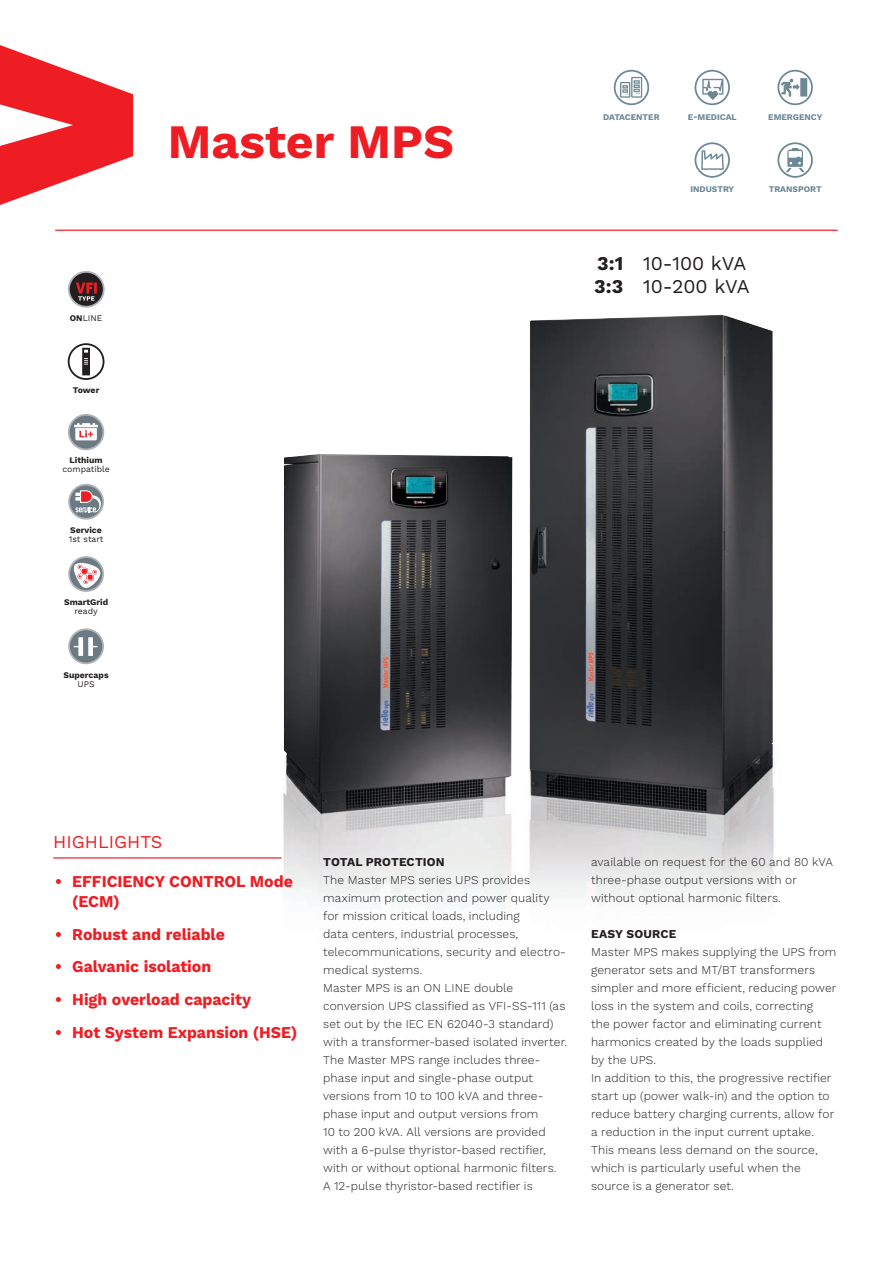
<style>
.page{position:relative;width:893px;height:1263px;background:#fff}
.page>*{position:absolute;margin:0;border:0;box-sizing:border-box;transform-origin:0 0}
.t1{font:700 48px "Work Sans";color:#ee1d23}
.t2{font:19.5px "Work Sans";color:#231f20}
.t3{font:18px "Work Sans";color:#ee1d23}
.t4{font:700 16.5px/19.8px "Work Sans";color:#ee1d23;scale:.96 1}
.t5{font:300 12px/18px "Work Sans";letter-spacing:.005em;color:#231f20}
.t6{font:700 12px "Work Sans";letter-spacing:.01em;color:#231f20}
.t7{font:700 8.7px "Work Sans";color:#6c8895}
.t8{font:700 8.7px "Work Sans";color:#231f20}
.t9{font:8.7px "Work Sans";color:#231f20}
.s1{font-weight:700}
</style>
<div class="page">
<svg style="left:0;top:45px;width:133px;height:160px"></svg>
<hr style="left:55px;top:230px;width:783px;height:1px;background:#ee1d23">
<hr style="left:53px;top:857px;width:247px;height:1px;background:#ee1d23">
<img style="left:528px;top:315px;width:248px;height:587px">
<img style="left:281px;top:454px;width:232px;height:447px">
<svg style="left:614px;top:70px;width:35px;height:35px"></svg>
<div style="left:616px;top:72px;width:31px;height:31px;background:#fff;border-radius:50%"></div>
<svg style="left:620px;top:77px;width:22px;height:21px"></svg>
<svg style="left:695px;top:70px;width:35px;height:35px"></svg>
<svg style="left:696px;top:72px;width:32px;height:31px"></svg>
<svg style="left:702px;top:79px;width:21px;height:21px"></svg>
<svg style="left:777px;top:70px;width:36px;height:35px"></svg>
<div style="left:779px;top:72px;width:32px;height:31px;background:#fff;border-radius:50%"></div>
<svg style="left:781px;top:78px;width:26px;height:19px"></svg>
<svg style="left:695px;top:142px;width:35px;height:36px"></svg>
<div style="left:696px;top:144px;width:32px;height:32px;background:#fff;border-radius:50%"></div>
<svg style="left:701px;top:150px;width:23px;height:20px"></svg>
<svg style="left:777px;top:142px;width:36px;height:36px"></svg>
<div style="left:779px;top:144px;width:32px;height:32px;background:#fff;border-radius:50%"></div>
<svg style="left:786px;top:148px;width:19px;height:24px"></svg>
<svg style="left:68px;top:271px;width:37px;height:37px"></svg>
<div style="left:70px;top:273px;width:33px;height:33px;background:#231f20;border-radius:50%"></div>
<svg style="left:76px;top:282px;width:21px;height:19px"></svg>
<svg style="left:68px;top:343px;width:36px;height:37px"></svg>
<svg style="left:68px;top:414px;width:36px;height:36px"></svg>
<div style="left:70px;top:416px;width:32px;height:32px;background:#6b7a83;border-radius:50%"></div>
<svg style="left:74px;top:423px;width:24px;height:17px"></svg>
<svg style="left:68px;top:484px;width:36px;height:36px"></svg>
<div style="left:70px;top:486px;width:32px;height:32px;background:#6b7a83;border-radius:50%"></div>
<svg style="left:75px;top:490px;width:29px;height:22px"></svg>
<svg style="left:68px;top:556px;width:36px;height:36px"></svg>
<div style="left:70px;top:558px;width:32px;height:32px;background:#6b7a83;border-radius:50%"></div>
<svg style="left:71px;top:560px;width:30px;height:30px"></svg>
<svg style="left:68px;top:628px;width:36px;height:36px"></svg>
<div style="left:70px;top:630px;width:32px;height:32px;background:#6b7a83;border-radius:50%"></div>
<svg style="left:74px;top:637px;width:24px;height:19px"></svg>
<p class="t1" style="left:168px;top:114px;width:288px">Master MPS</p>
<p class="t9" style="left:70px;top:312px;width:34px"><span class="s1">ON</span>LINE</p>
<p class="t8" style="left:73px;top:385px;width:28px">Tower</p>
<p class="t8" style="left:70px;top:455px;width:34px">Lithium</p>
<p class="t9" style="left:62px;top:464px;width:49px">compatible</p>
<p class="t8" style="left:70px;top:525px;width:33px">Service</p>
<p class="t9" style="left:69px;top:534px;width:36px">1st start</p>
<p class="t8" style="left:64px;top:597px;width:45px">SmartGrid</p>
<p class="t9" style="left:75px;top:606px;width:25px">ready</p>
<p class="t8" style="left:64px;top:670px;width:47px">Supercaps</p>
<p class="t9" style="left:78px;top:679px;width:19px">UPS</p>
<p class="t7" style="left:603px;top:112px;width:58px">DATACENTER</p>
<p class="t7" style="left:688px;top:112px;width:50px">E-MEDICAL</p>
<p class="t7" style="left:768px;top:112px;width:56px">EMERGENCY</p>
<p class="t7" style="left:690px;top:184px;width:45px">INDUSTRY</p>
<p class="t7" style="left:769px;top:184px;width:55px">TRANSPORT</p>
<p class="t2" style="left:597px;top:252px;width:150px"><span class="s1">3:1</span> 10-100 kVA</p>
<p class="t2" style="left:594px;top:275px;width:157px"><span class="s1">3:3</span> 10-200 kVA</p>
<h3 class="t3" style="left:53px;top:831px;width:110px">HIGHLIGHTS</h3>
<p class="t4" style="left:72px;top:873px;width:231px;text-indent:-17px">• EFFICIENCY CONTROL Mode (ECM)</p>
<p class="t4" style="left:55px;top:925px;width:178px">• Robust and reliable</p>
<p class="t4" style="left:55px;top:958px;width:164px">• Galvanic isolation</p>
<p class="t4" style="left:55px;top:990px;width:206px">• High overload capacity</p>
<p class="t4" style="left:55px;top:1023px;width:254px">• Hot System Expansion (HSE)</p>
<p class="t6" style="left:323px;top:855px;width:123px">TOTAL PROTECTION</p>
<p class="t5" style="left:323px;top:871px;width:244px">The Master MPS series UPS provides maximum protection and power quality for mission critical loads, including<br>data centers, industrial processes, telecommunications, security and electro&shy;medical systems.</p>
<p class="t5" style="left:323px;top:979px;width:245px">Master MPS is an ON LINE double conversion UPS classified as VFI-SS-111 (as set out by the IEC EN 62040-3 standard) with a transformer-based isolated inverter.</p>
<p class="t5" style="left:323px;top:1051px;width:235px">The Master MPS range includes three&shy;phase input and single-phase output versions from 10 to 100 kVA and three&shy;phase input and output versions from<br>10 to 200 kVA. All versions are provided with a 6-pulse thyristor-based rectifier, with or without optional harmonic filters.<br>A 12-pulse thyristor-based rectifier is</p>
<p class="t5" style="left:591px;top:853px;width:243px">available on request for the 60 and 80 kVA three-phase output versions with or without optional harmonic filters.</p>
<p class="t6" style="left:591px;top:927px;width:87px">EASY SOURCE</p>
<p class="t5" style="left:591px;top:943px;width:247px">Master MPS makes supplying the UPS from generator sets and MT/BT transformers simpler and more efficient, reducing power loss in the system and coils, correcting<br>the power factor and eliminating current harmonics created by the loads supplied by the UPS.</p>
<p class="t5" style="left:591px;top:1069px;width:245px">In addition to this, the progressive rectifier start up (power walk-in) and the option to reduce battery charging currents, allow for a reduction in the input current uptake.</p>
<p class="t5" style="left:591px;top:1141px;width:228px">This means less demand on the source, which is particularly useful when the source is a generator set.</p>
</div>
